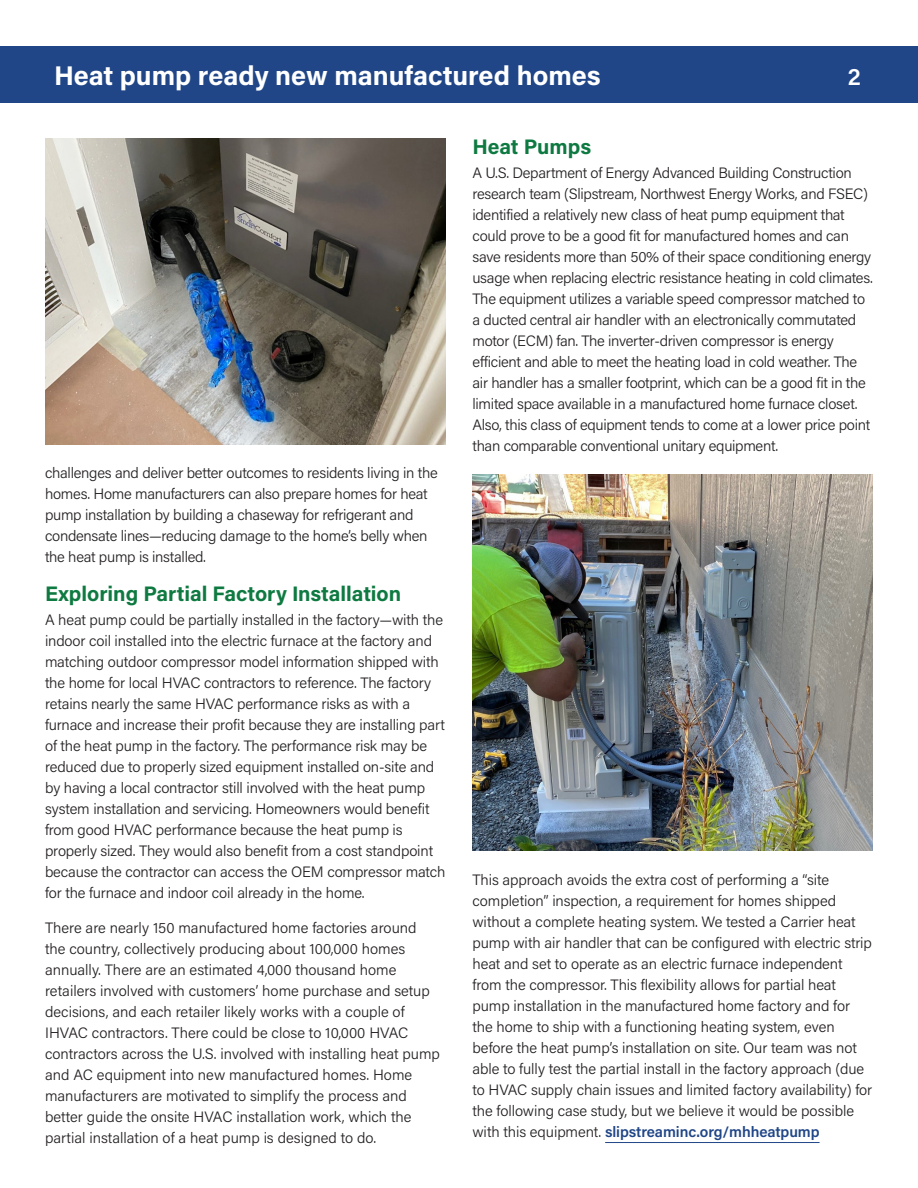
<style>
.page{position:relative;width:918px;height:1188px;background:#fff}
.page>*{position:absolute;margin:0;border:0;box-sizing:border-box;transform-origin:0 0}
.t1{font:700 27px "Acumin Pro";color:#fff}
.t2{font:600 24px "Acumin Pro";color:#fff}
.subhead_1{font:700 21px "Acumin Pro";color:#0e7a41}
.body_text{font:300 15px/21px "Acumin Pro";letter-spacing:-.01em;color:#231f20}
.s1{font-weight:600;color:#204687}
</style>
<div class="page">
<hr style="left:605px;top:1142px;width:215px;height:1px;background:#204687">
<div style="left:0;top:46px;width:918px;height:56px;background:#204687"></div>
<img style="left:472px;top:475px;width:401px;height:375px">
<img style="left:45px;top:139px;width:401px;height:306px">
<p class="t1" style="left:54px;top:56px;width:548px">Heat pump ready new manufactured homes</p>
<p class="t2" style="left:848px;top:60px;width:15px">2</p>
<p class="body_text" style="left:45px;top:462px;width:394px">challenges and deliver better outcomes to residents living in the homes. Home manufacturers can also prepare homes for heat pump installation by building a chaseway for refrigerant and condensate lines—reducing damage to the home’s belly when the heat pump is installed.</p>
<p class="subhead_1" style="left:45px;top:579px;width:358px">Exploring Partial Factory Installation</p>
<p class="body_text" style="left:45px;top:609px;width:402px">A heat pump could be partially installed in the factory—with the indoor coil installed into the electric furnace at the factory and matching outdoor compressor model information shipped with the home for local HVAC contractors to reference. The factory retains nearly the same HVAC performance risks as with a furnace and increase their profit because they are installing part of the heat pump in the factory. The performance risk may be reduced due to properly sized equipment installed on-site and by having a local contractor still involved with the heat pump system installation and servicing. Homeowners would benefit from good HVAC performance because the heat pump is properly sized. They would also benefit from a cost standpoint because the contractor can access the OEM compressor match for the furnace and indoor coil already in the home.</p>
<p class="body_text" style="left:45px;top:916px;width:397px">There are nearly 150 manufactured home factories around the country, collectively producing about 100,000 homes annually. There are an estimated 4,000 thousand home retailers involved with customers’ home purchase and setup decisions, and each retailer likely works with a couple of IHVAC contractors. There could be close to 10,000 HVAC contractors across the U.S. involved with installing heat pump and AC equipment into new manufactured homes. Home manufacturers are motivated to simplify the process and better guide the onsite HVAC installation work, which the partial installation of a heat pump is designed to do.</p>
<p class="subhead_1" style="left:472px;top:132px;width:120px">Heat Pumps</p>
<p class="body_text" style="left:472px;top:162px;width:402px">A U.S. Department of Energy Advanced Building Construction research team (Slipstream, Northwest Energy Works, and FSEC) identified a relatively new class of heat pump equipment that could prove to be a good fit for manufactured homes and can save residents more than 50% of their space conditioning energy usage when replacing electric resistance heating in cold climates.<br>The equipment utilizes a variable speed compressor matched to a ducted central air handler with an electronically commutated motor (ECM) fan. The inverter-driven compressor is energy efficient and able to meet the heating load in cold weather. The air handler has a smaller footprint, which can be a good fit in the limited space available in a manufactured home furnace closet.<br>Also, this class of equipment tends to come at a lower price point than comparable conventional unitary equipment.</p>
<p class="body_text" style="left:472px;top:868px;width:401px">This approach avoids the extra cost of performing a “site completion” inspection, a requirement for homes shipped without a complete heating system. We tested a Carrier heat pump with air handler that can be configured with electric strip heat and set to operate as an electric furnace independent from the compressor. This flexibility allows for partial heat pump installation in the manufactured home factory and for the home to ship with a functioning heating system, even before the heat pump’s installation on site. Our team was not able to fully test the partial install in the factory approach (due to HVAC supply chain issues and limited factory availability) for the following case study, but we believe it would be possible with this equipment. <span class="s1">slipstreaminc.org/mhheatpump</span></p>
</div>
